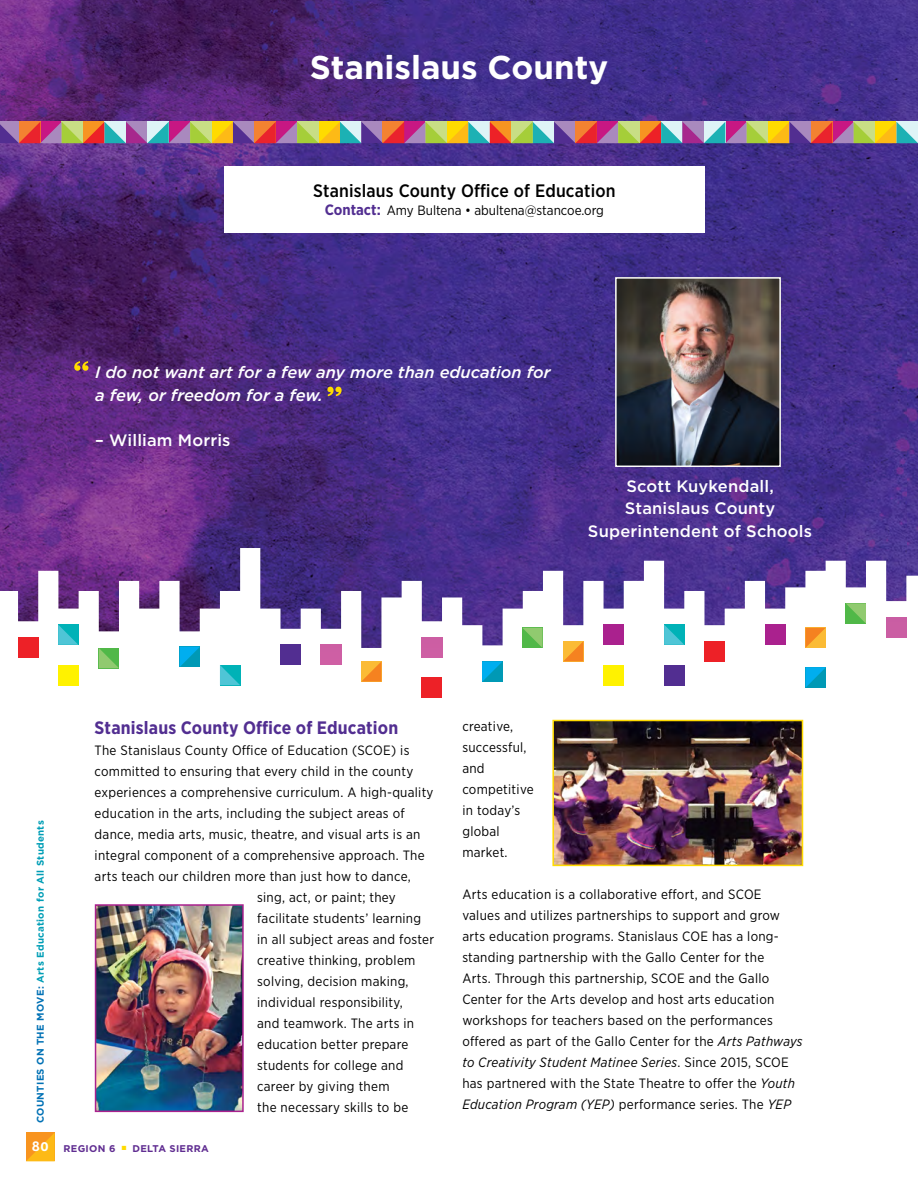
<style>
.page{position:relative;width:918px;height:1188px;background:#fff}
.page>*{position:absolute;margin:0;border:0;box-sizing:border-box;transform-origin:0 0}
.t1{font:700 33px "Gotham";color:#fff}
.t2{font:500 18px "Gotham Narrow";letter-spacing:.01em;color:#000}
.t3{font:700 18px "Gotham Narrow";letter-spacing:.01em;color:#522e91}
.t4{font:500 16.5px/22.5px "Gotham";letter-spacing:.01em;color:#fff;text-align:center}
.t5{font:italic 500 16.5px/22.5px "Gotham";color:#fff}
.t6{font:13.5px/21px "Gotham Narrow";letter-spacing:.02em;color:#000}
.t7{font:13.5px "Gotham Narrow";color:#000}
.t8{font:700 13.5px "Aller";color:#fff}
.t9{font:700 9.75px "Gotham";letter-spacing:.03em;color:#009eb6}
.t10{font:700 9.75px "Gotham";letter-spacing:.03em;color:#602d91}
.s1{font-weight:700;font-size:15px;color:#522e91}
.s2{color:#0071b5}
.s3{font-style:italic}
</style>
<div class="page">
<img style="left:0;top:143px;width:918px;height:505px">
<img style="left:0;top:0;width:918px;height:122px">
<div style="left:18px;top:637px;width:20px;height:20px;background:#ed2127"></div>
<div style="left:58px;top:665px;width:21px;height:20px;background:#fff200"></div>
<div style="left:281px;top:645px;width:20px;height:20px;background:#522e91"></div>
<div style="left:321px;top:645px;width:20px;height:20px;background:#ce5fa4"></div>
<div style="left:422px;top:637px;width:20px;height:20px;background:#cd5ea3"></div>
<div style="left:422px;top:678px;width:20px;height:20px;background:#ed2127"></div>
<div style="left:604px;top:625px;width:20px;height:20px;background:#aa218e"></div>
<div style="left:604px;top:665px;width:20px;height:20px;background:#fff200"></div>
<div style="left:664px;top:665px;width:20px;height:20px;background:#522e91"></div>
<div style="left:704px;top:641px;width:21px;height:20px;background:#ed2127"></div>
<div style="left:765px;top:625px;width:20px;height:20px;background:#aa218e"></div>
<div style="left:886px;top:617px;width:20px;height:20px;background:#ca5ea3"></div>
<svg style="left:805px;top:667px;width:21px;height:21px"></svg>
<svg style="left:482px;top:661px;width:21px;height:21px"></svg>
<svg style="left:180px;top:647px;width:20px;height:20px"></svg>
<svg style="left:846px;top:603px;width:20px;height:21px"></svg>
<svg style="left:522px;top:628px;width:21px;height:20px"></svg>
<svg style="left:99px;top:648px;width:20px;height:20px"></svg>
<svg style="left:361px;top:661px;width:20px;height:21px"></svg>
<svg style="left:563px;top:641px;width:20px;height:20px"></svg>
<svg style="left:805px;top:628px;width:21px;height:20px"></svg>
<svg style="left:58px;top:625px;width:20px;height:20px"></svg>
<svg style="left:220px;top:665px;width:20px;height:20px"></svg>
<svg style="left:664px;top:625px;width:20px;height:20px"></svg>
<svg style="left:26px;top:1132px;width:29px;height:29px"></svg>
<div style="left:224px;top:166px;width:480px;height:67px;background:#fff"></div>
<svg style="left:0;top:122px;width:918px;height:21px;background:#b79277"></svg>
<img style="left:618px;top:280px;width:160px;height:184px">
<div style="left:615px;top:277px;width:166px;height:190px;border:2px solid #fff"></div>
<svg style="left:74px;top:361px;width:14px;height:10px"></svg>
<svg style="left:327px;top:387px;width:15px;height:9px"></svg>
<img style="left:555px;top:723px;width:245px;height:140px">
<div style="left:552px;top:720px;width:251px;height:146px;border:2px solid #ffdb00"></div>
<img style="left:98px;top:907px;width:143px;height:202px">
<div style="left:95px;top:904px;width:149px;height:208px;border:2px solid #aa218e"></div>
<h1 class="t1" style="left:310px;top:46px;width:300px">Stanislaus County</h1>
<h2 class="t2" style="left:313px;top:179px;width:304px">Stanislaus County Office of Education</h2>
<p class="t7" style="left:325px;top:202px;width:281px"><span class="s1">Contact:</span> Amy Bultena • abultena@stancoe.org</p>
<p class="t5" style="left:95px;top:361px;width:457px">I do not want art for a few any more than education for a few, or freedom for a few.</p>
<p class="t4" style="left:95px;top:428px;width:137px">– William Morris</p>
<p class="t4" style="left:588px;top:475px;width:226px">Scott Kuykendall,<br>Stanislaus County<br>Superintendent of Schools</p>
<p class="t9" style="left:34px;top:1123px;width:304px;rotate:-90deg"><span class="s2">COUNTIES ON THE MOVE:</span> Arts Education for All Students</p>
<p class="t8" style="left:32px;top:1138px;width:18px">80</p>
<h2 class="t3" style="left:95px;top:716px;width:305px">Stanislaus County Office of Education</h2>
<p class="t6" style="left:95px;top:740px;width:316px">The Stanislaus County Office of Education (SCOE) is</p>
<p class="t6" style="left:95px;top:761px;width:320px">committed to ensuring that every child in the county</p>
<p class="t6" style="left:95px;top:782px;width:340px">experiences a comprehensive curriculum. A high-quality</p>
<p class="t6" style="left:95px;top:803px;width:312px">education in the arts, including the subject areas of</p>
<p class="t6" style="left:95px;top:824px;width:327px">dance, media arts, music, theatre, and visual arts is an</p>
<p class="t6" style="left:95px;top:845px;width:331px">integral component of a comprehensive approach. The</p>
<p class="t6" style="left:95px;top:866px;width:318px">arts teach our children more than just how to dance,</p>
<p class="t6" style="left:257px;top:887px;width:140px">sing, act, or paint; they</p>
<p class="t6" style="left:257px;top:908px;width:165px">facilitate students’ learning</p>
<p class="t6" style="left:257px;top:929px;width:178px">in all subject areas and foster</p>
<p class="t6" style="left:257px;top:950px;width:160px">creative thinking, problem</p>
<p class="t6" style="left:257px;top:971px;width:153px">solving, decision making,</p>
<p class="t6" style="left:257px;top:992px;width:147px">individual responsibility,</p>
<p class="t6" style="left:257px;top:1013px;width:158px">and teamwork. The arts in</p>
<p class="t6" style="left:257px;top:1034px;width:153px">education better prepare</p>
<p class="t6" style="left:257px;top:1055px;width:148px">students for college and</p>
<p class="t6" style="left:257px;top:1076px;width:134px">career by giving them</p>
<p class="t6" style="left:257px;top:1097px;width:153px">the necessary skills to be</p>
<p class="t10" style="left:64px;top:1142px;width:147px">REGION 6 <sup>■</sup> DELTA SIERRA</p>
<p class="t6" style="left:462px;top:715px;width:73px">creative, successful, and competitive in today’s global market.</p>
<p class="t6" style="left:462px;top:883px;width:342px">Arts education is a collaborative effort, and SCOE values and utilizes partnerships to support and grow arts education programs. Stanislaus COE has a long&shy;standing partnership with the Gallo Center for the<br>Arts. Through this partnership, SCOE and the Gallo Center for the Arts develop and host arts education workshops for teachers based on the performances offered as part of the Gallo Center for the <span class="s3">Arts Pathways to Creativity Student Matinee Series</span>. Since 2015, SCOE has partnered with the State Theatre to offer the <span class="s3">Youth Education Program (YEP)</span> performance series. The <span class="s3">YEP</span></p>
</div>
